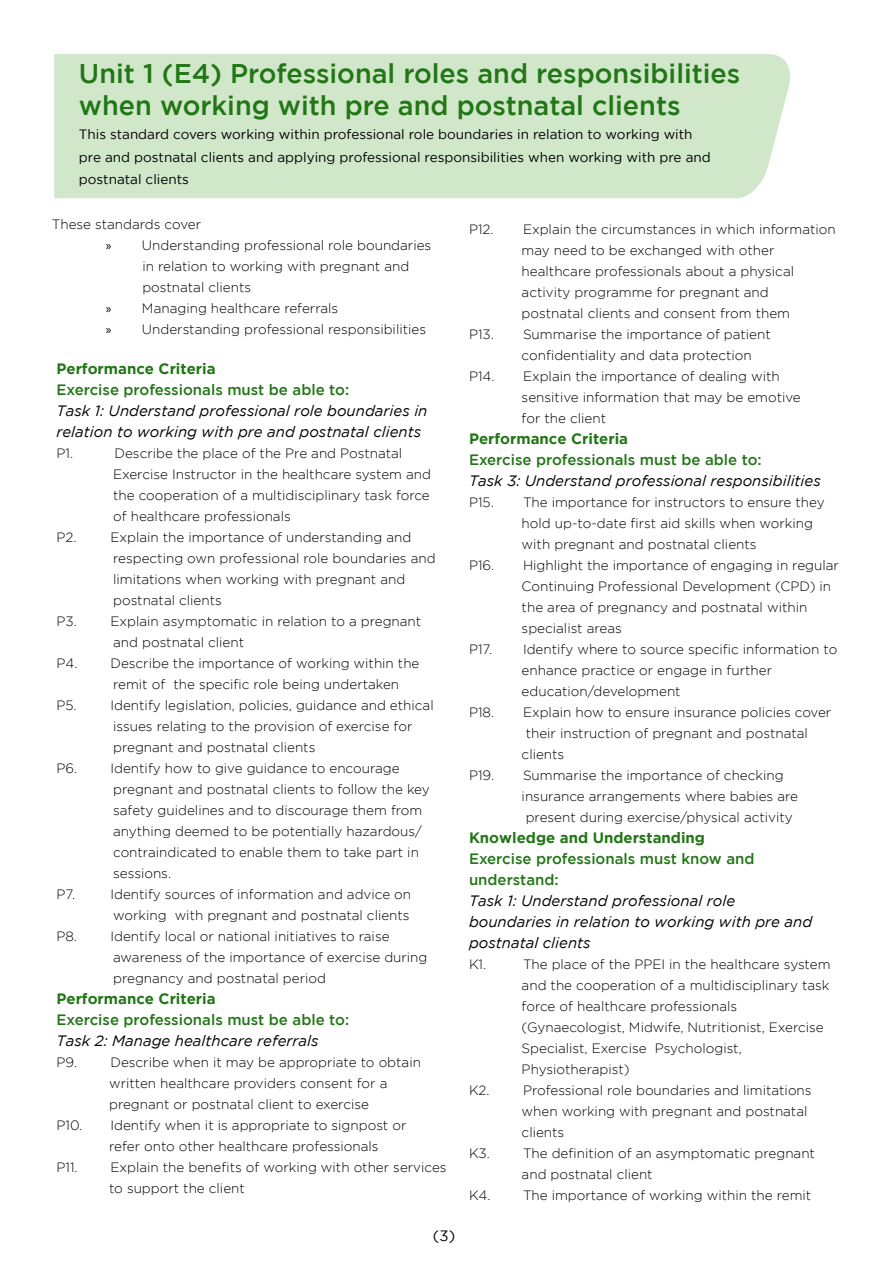
<style>
.page{position:relative;width:893px;height:1263px;background:#fff}
.page>*{position:absolute;margin:0;border:0;box-sizing:border-box;transform-origin:0 0}
.t1{font:500 27px/32.4px "Gotham";color:#227616}
.t2{font:italic 15px/21px "Gotham";color:#000}
.t3{font:500 15px/21px "Gotham";color:#227616}
.t4{font:700 15px "Gotham";color:#227616}
.t5{font:15px "Gotham";color:#000}
.t6{font:300 13.5px/21px "Gotham";color:#000}
.t7{font:13.5px/22.5px "Gotham";color:#000}
.s1{font-family:"Myriad Pro";font-weight:400}
</style>
<div class="page">
<div style="left:54px;top:54px;width:736px;height:144px;background:#d0e7ca"></div>
<h1 class="t1" style="left:79px;top:56px;width:663px">Unit 1 (E4) Professional roles and responsibilities when working with pre and postnatal clients</h1>
<p class="t7" style="left:79px;top:123px;width:633px">This standard covers working within professional role boundaries in relation to working with pre and postnatal clients and applying professional responsibilities when working with pre and postnatal clients</p>
<p class="t6" style="left:52px;top:214px;width:151px">These standards cover</p>
<p class="t6" style="left:106px;top:235px;width:327px"><span class="s1">»</span> Understanding professional role boundaries</p>
<p class="t6" style="left:142px;top:256px;width:268px">in relation to working with pregnant and</p>
<p class="t6" style="left:142px;top:277px;width:110px">postnatal clients</p>
<p class="t6" style="left:106px;top:298px;width:234px"><span class="s1">»</span> Managing healthcare referrals</p>
<p class="t6" style="left:106px;top:319px;width:322px"><span class="s1">»</span> Understanding professional responsibilities</p>
<p class="t4" style="left:56px;top:360px;width:161px">Performance Criteria</p>
<p class="t3" style="left:56px;top:379px;width:294px">Exercise professionals must be able to:</p>
<p class="t2" style="left:56px;top:400px;width:373px">Task 1: Understand professional role boundaries in relation to working with pre and postnatal clients</p>
<p class="t6" style="left:56px;top:443px;width:18px">P1.</p>
<p class="t6" style="left:113px;top:443px;width:319px">Describe the place of the Pre and Postnatal Exercise Instructor in the healthcare system and the cooperation of a multidisciplinary task force of healthcare professionals</p>
<p class="t6" style="left:56px;top:527px;width:22px">P2.</p>
<p class="t6" style="left:110px;top:527px;width:327px">Explain the importance of understanding and respecting own professional role boundaries and limitations when working with pregnant and postnatal clients</p>
<p class="t6" style="left:56px;top:611px;width:22px">P3.</p>
<p class="t6" style="left:110px;top:611px;width:312px">Explain asymptomatic in relation to a pregnant and postnatal client</p>
<p class="t6" style="left:56px;top:653px;width:23px">P4.</p>
<p class="t6" style="left:110px;top:653px;width:311px">Describe the importance of working within the remit of the specific role being undertaken</p>
<p class="t6" style="left:56px;top:695px;width:22px">P5.</p>
<p class="t6" style="left:110px;top:695px;width:325px">Identify legislation, policies, guidance and ethical issues relating to the provision of exercise for pregnant and postnatal clients</p>
<p class="t6" style="left:56px;top:758px;width:22px">P6.</p>
<p class="t6" style="left:110px;top:758px;width:321px">Identify how to give guidance to encourage pregnant and postnatal clients to follow the key safety guidelines and to discourage them from anything deemed to be potentially hazardous/ contraindicated to enable them to take part in sessions.</p>
<p class="t6" style="left:56px;top:884px;width:20px">P7.</p>
<p class="t6" style="left:110px;top:884px;width:302px">Identify sources of information and advice on working with pregnant and postnatal clients</p>
<p class="t6" style="left:56px;top:926px;width:22px">P8.</p>
<p class="t6" style="left:110px;top:926px;width:318px">Identify local or national initiatives to raise awareness of the importance of exercise during pregnancy and postnatal period</p>
<p class="t4" style="left:56px;top:990px;width:161px">Performance Criteria</p>
<p class="t3" style="left:56px;top:1009px;width:294px">Exercise professionals must be able to:</p>
<p class="t2" style="left:56px;top:1030px;width:264px">Task 2: Manage healthcare referrals</p>
<p class="t6" style="left:56px;top:1052px;width:22px">P9.</p>
<p class="t6" style="left:109px;top:1052px;width:313px">Describe when it may be appropriate to obtain written healthcare providers consent for a pregnant or postnatal client to exercise</p>
<p class="t6" style="left:56px;top:1115px;width:27px">P10.</p>
<p class="t6" style="left:109px;top:1115px;width:299px">Identify when it is appropriate to signpost or refer onto other healthcare professionals</p>
<p class="t6" style="left:56px;top:1157px;width:23px">P11.</p>
<p class="t6" style="left:109px;top:1157px;width:339px">Explain the benefits of working with other services to support the client</p>
<p class="t6" style="left:469px;top:218px;width:26px">P12.</p>
<p class="t6" style="left:522px;top:218px;width:316px">Explain the circumstances in which information may need to be exchanged with other healthcare professionals about a physical activity programme for pregnant and<br>postnatal clients and consent from them</p>
<p class="t6" style="left:469px;top:323px;width:26px">P13.</p>
<p class="t6" style="left:522px;top:323px;width:251px">Summarise the importance of patient confidentiality and data protection</p>
<p class="t6" style="left:469px;top:365px;width:27px">P14.</p>
<p class="t6" style="left:522px;top:365px;width:281px">Explain the importance of dealing with sensitive information that may be emotive for the client</p>
<p class="t4" style="left:469px;top:430px;width:161px">Performance Criteria</p>
<p class="t3" style="left:469px;top:448px;width:294px">Exercise professionals must be able to:</p>
<p class="t2" style="left:469px;top:470px;width:353px">Task 3: Understand professional responsibilities</p>
<p class="t6" style="left:469px;top:491px;width:26px">P15.</p>
<p class="t6" style="left:522px;top:491px;width:305px">The importance for instructors to ensure they hold up-to-date first aid skills when working with pregnant and postnatal clients</p>
<p class="t6" style="left:469px;top:554px;width:27px">P16.</p>
<p class="t6" style="left:522px;top:554px;width:319px">Highlight the importance of engaging in regular Continuing Professional Development (CPD) in the area of pregnancy and postnatal within specialist areas</p>
<p class="t6" style="left:469px;top:638px;width:25px">P17.</p>
<p class="t6" style="left:522px;top:638px;width:317px">Identify where to source specific information to enhance practice or engage in further education/development</p>
<p class="t6" style="left:469px;top:701px;width:27px">P18.</p>
<p class="t6" style="left:522px;top:701px;width:311px">Explain how to ensure insurance policies cover their instruction of pregnant and postnatal clients</p>
<p class="t6" style="left:469px;top:764px;width:27px">P19.</p>
<p class="t6" style="left:522px;top:764px;width:278px">Summarise the importance of checking insurance arrangements where babies are present during exercise/physical activity</p>
<p class="t4" style="left:469px;top:829px;width:238px">Knowledge and Understanding</p>
<p class="t3" style="left:469px;top:847px;width:287px">Exercise professionals must know and understand:</p>
<p class="t2" style="left:469px;top:890px;width:345px">Task 1: Understand professional role boundaries in relation to working with pre and postnatal clients</p>
<p class="t6" style="left:469px;top:953px;width:19px">K1.</p>
<p class="t6" style="left:522px;top:953px;width:310px">The place of the PPEI in the healthcare system and the cooperation of a multidisciplinary task force of healthcare professionals (Gynaecologist, Midwife, Nutritionist, Exercise Specialist, Exercise Psychologist, Physiotherapist)</p>
<p class="t6" style="left:469px;top:1079px;width:22px">K2.</p>
<p class="t6" style="left:522px;top:1079px;width:291px">Professional role boundaries and limitations when working with pregnant and postnatal clients</p>
<p class="t6" style="left:469px;top:1142px;width:22px">K3.</p>
<p class="t6" style="left:523px;top:1142px;width:294px">The definition of an asymptomatic pregnant</p>
<p class="t6" style="left:522px;top:1163px;width:133px">and postnatal client</p>
<p class="t6" style="left:469px;top:1184px;width:344px">K4. The importance of working within the remit</p>
<p class="t5" style="left:433px;top:1227px;width:24px">(3)</p>
</div>
